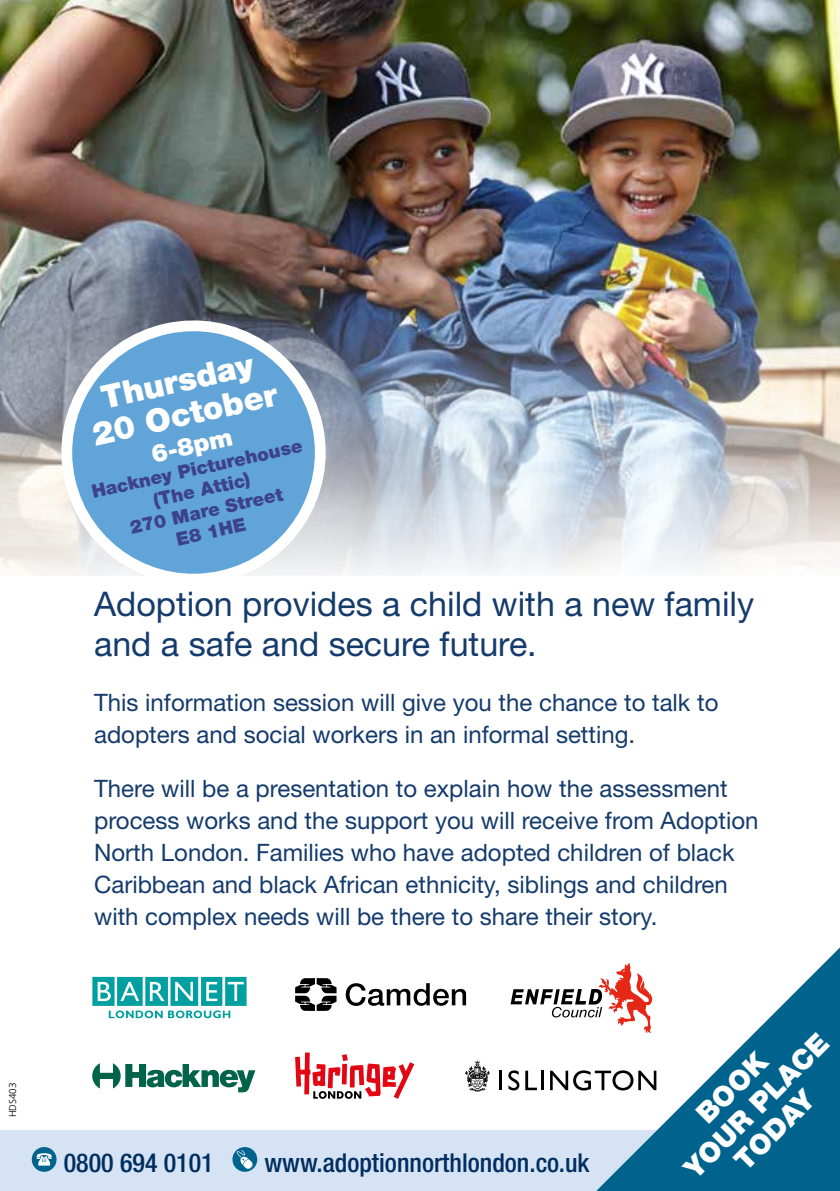
<style>
.page{position:relative;width:840px;height:1191px;background:#fff}
.page>*{position:absolute;margin:0;border:0;box-sizing:border-box;transform-origin:0 0}
.t1{font:34px/40px "Helvetica Neue LT Std";color:#143b6c}
.t2{font:900 32.4px/33.8px "Helvetica Neue LT Std";color:#fff;text-align:center}
.t3{font:900 28px/30px "Helvetica Neue LT Std";color:#fff;text-align:center}
.t4{font:500 condensed 26px "Helvetica Neue LT Std";color:#002e5f}
.t5{font:900 24.6px "Helvetica Neue LT Std";color:#fff}
.t6{font:24px/32px "Helvetica Neue LT Std";color:#143b6c}
.t7{font:900 18.4px/21.6px "Helvetica Neue LT Std";color:#3d428d;text-align:center}
.t8{font:300 10px "Frutiger LT Std";color:#000}
</style>
<div class="page">
<div style="left:0;top:1130px;width:839px;height:61px;background:#d5e3f5"></div>
<img style="left:0;top:0;width:839px;height:575px">
<div style="left:32px;top:1147px;width:25px;height:24px;background:#00638e;border-radius:50%"></div>
<svg style="left:36px;top:1153px;width:16px;height:12px"></svg>
<div style="left:232px;top:1147px;width:25px;height:24px;background:#00638e;border-radius:50%"></div>
<svg style="left:236px;top:1150px;width:17px;height:19px"></svg>
<svg style="left:596px;top:948px;width:243px;height:243px;fill:#00638e"></svg>
<svg style="left:92px;top:977px;width:154px;height:41px"></svg>
<svg style="left:510px;top:963px;width:141px;height:70px"></svg>
<svg style="left:92px;top:1063px;width:163px;height:29px"></svg>
<svg style="left:465px;top:1060px;width:24px;height:31px"></svg>
<hr style="left:499px;top:1070px;width:3px;height:20px;background:#000">
<svg style="left:508px;top:1070px;width:11px;height:20px"></svg>
<svg style="left:525px;top:1070px;width:11px;height:20px"></svg>
<hr style="left:540px;top:1070px;width:3px;height:20px;background:#000">
<svg style="left:550px;top:1070px;width:106px;height:20px"></svg>
<svg style="left:295px;top:1052px;width:119px;height:46px"></svg>
<svg style="left:295px;top:978px;width:171px;height:33px"></svg>
<svg style="left:55px;top:314px;width:277px;height:262px;background:#83aed1"></svg>
<p class="t8" style="left:7px;top:1117px;width:37px;rotate:-90deg">HDS403</p>
<h2 class="t2" style="left:82px;top:384px;width:190px;rotate:-12deg">Thursday<br>20 October</h2>
<p class="t5" style="left:148px;top:439px;width:84px;rotate:-12deg">6-8pm</p>
<p class="t7" style="left:89px;top:480px;width:216px;rotate:-12deg">Hackney Picturehouse (The Attic)<br>270 Mare Street<br>E8 1HE</p>
<h1 class="t1" style="left:94px;top:583px;width:661px">Adoption provides a child with a new family and a safe and secure future.</h1>
<p class="t6" style="left:94px;top:686px;width:625px">This information session will give you the chance to talk to adopters and social workers in an informal setting.</p>
<p class="t6" style="left:94px;top:772px;width:665px">There will be a presentation to explain how the assessment process works and the support you will receive from Adoption North London. Families who have adopted children of black Caribbean and black African ethnicity, siblings and children with complex needs will be there to share their story.</p>
<p class="t4" style="left:64px;top:1147px;width:151px">0800 694 0101</p>
<p class="t4" style="left:264px;top:1147px;width:326px">www.adoptionnorthlondon.co.uk</p>
<p class="t3" style="left:656px;top:1140px;width:192px;rotate:-45deg">BOOK<br>YOUR PLACE<br>TODAY</p>
</div>
